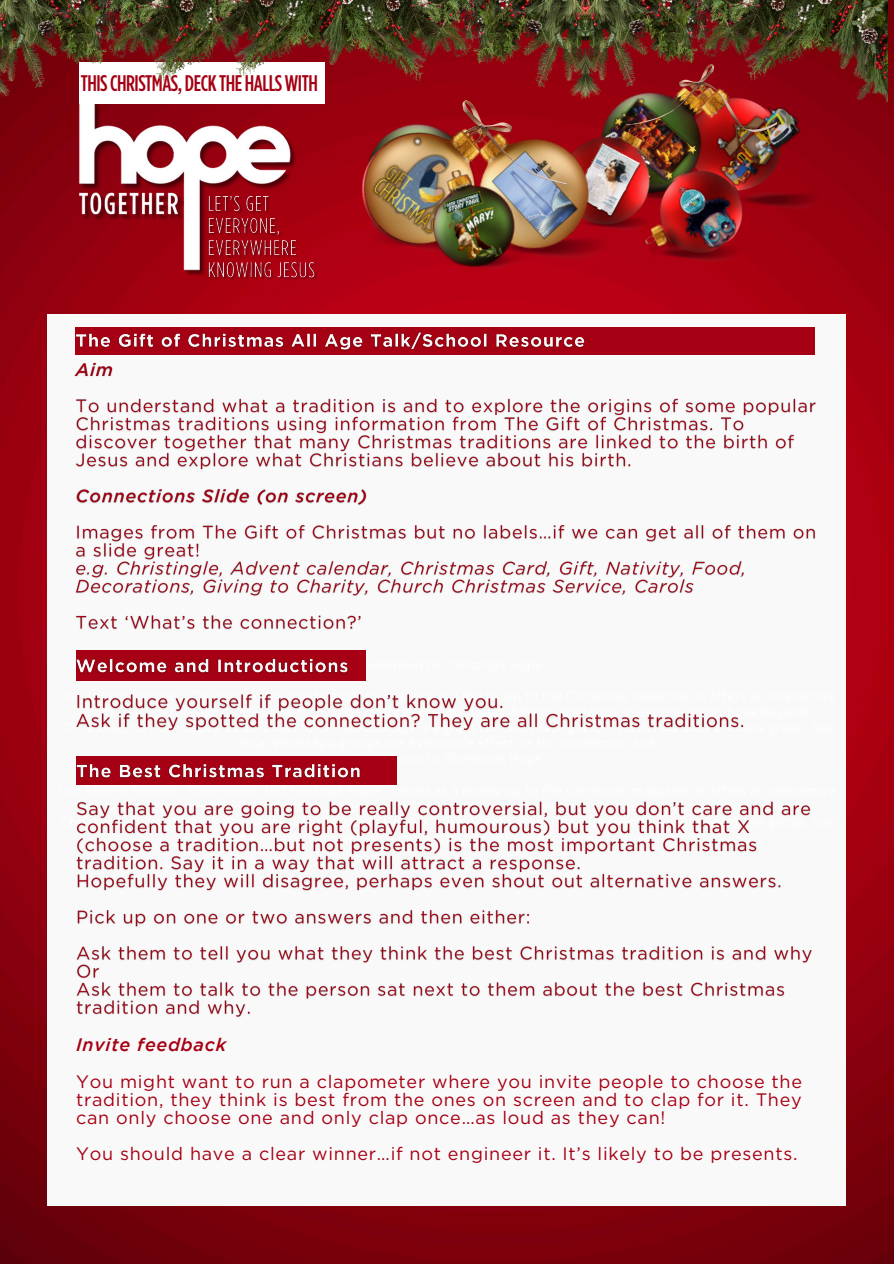
<style>
.page{position:relative;width:894px;height:1264px;background:#fff}
.page>*{position:absolute;margin:0;border:0;box-sizing:border-box;transform-origin:0 0}
.t1{font:500 22.65px "Gotham Condensed";letter-spacing:-.02em;color:#a50013}
.t2{font:18px/18px "Gotham";letter-spacing:.04em;color:#a50013;text-align:justify}
.t3{font:italic 500 18px "Gotham";letter-spacing:.04em;color:#a50013}
</style>
<div class="page">
<img style="left:0;top:0;width:893px;height:1263px">
<div style="left:48px;top:314px;width:797px;height:891px;background:#faf9f9"></div>
<div style="left:75px;top:327px;width:739px;height:28px;background:#a50013"></div>
<img style="left:794px;top:164px;width:74px;height:94px">
<img style="left:794px;top:164px;width:32px;height:45px">
<img style="left:535px;top:164px;width:108px;height:143px">
<img style="left:535px;top:164px;width:53px;height:81px">
<img style="left:535px;top:164px;width:31px;height:33px">
<img style="left:299px;top:78px;width:236px;height:236px">
<img style="left:417px;top:164px;width:109px;height:122px">
<img style="left:441px;top:182px;width:82px;height:85px">
<img style="left:621px;top:164px;width:173px;height:123px">
<img style="left:658px;top:165px;width:98px;height:99px">
<img style="left:455px;top:240px;width:80px;height:43px">
<img style="left:75px;top:159px;width:247px;height:120px">
<img style="left:207px;top:192px;width:112px;height:91px">
<img style="left:342px;top:0;width:545px;height:164px">
<img style="left:212px;top:0;width:129px;height:159px">
<img style="left:0;top:0;width:212px;height:165px">
<img style="left:74px;top:328px;width:742px;height:302px">
<div style="left:76px;top:650px;width:290px;height:30px;background:#a50013"></div>
<img style="left:76px;top:658px;width:668px;height:73px">
<div style="left:76px;top:756px;width:321px;height:29px;background:#a50013"></div>
<img style="left:76px;top:764px;width:736px;height:253px">
<p class="t1" style="left:81px;top:71px;width:238px">THISCHRISTMAS, DECKTHE HALLSWITH</p>
<p class="t3" style="left:76px;top:1037px;width:151px">Invite feedback</p>
<p class="t2" style="left:76px;top:1072px;width:727px">You might want to run a clapometer where you invite people to choose the tradition, they think is best from the ones on screen and to clap for it. They can only choose one and only clap once…as loud as they can!</p>
<p class="t2" style="left:76px;top:1144px;width:722px">You should have a clear winner…if not engineer it. It’s likely to be presents.</p>
</div>
